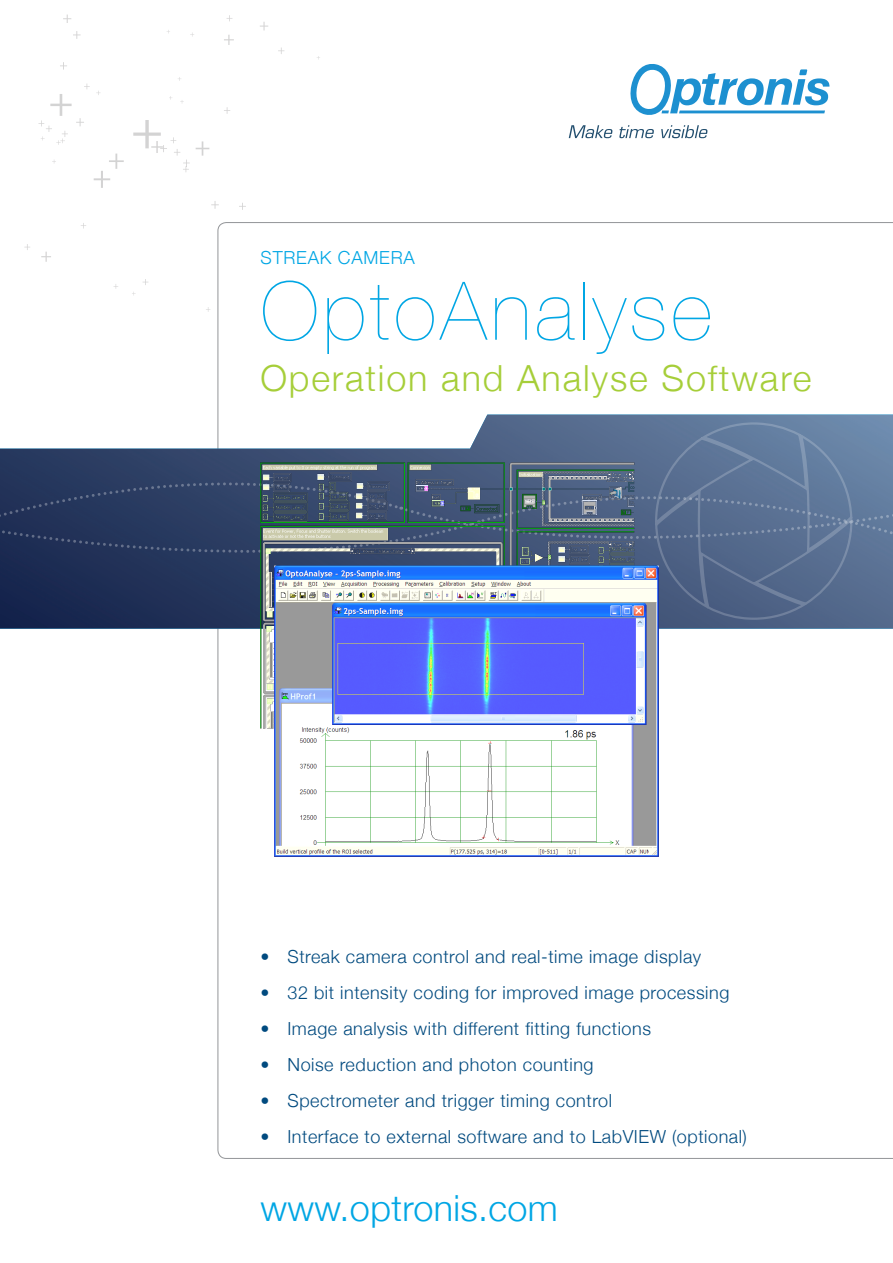
<style>
.page{position:relative;width:893px;height:1263px;background:#fff}
.page>*{position:absolute;margin:0;border:0;box-sizing:border-box;transform-origin:0 0}
.t1{font:200 81px "Helvetica Neue";letter-spacing:.05em;color:#00a6e4}
.t2{font:300 36px "Helvetica Neue";letter-spacing:.05em;color:#a6ce39}
.t3{font:300 36px "Helvetica Neue";letter-spacing:.01em;color:#00a6e4}
.t4{font:300 18px "Helvetica Neue";letter-spacing:.03em;color:#004a7f}
.t5{font:300 18px "Helvetica Neue";letter-spacing:.045em;color:#00a6e4}
</style>
<div class="page">
<svg style="left:569px;top:125px;width:44px;height:13px"></svg>
<svg style="left:619px;top:125px;width:35px;height:13px"></svg>
<svg style="left:661px;top:125px;width:47px;height:13px"></svg>
<svg style="left:630px;top:64px;width:199px;height:51px"></svg>
<img style="left:0;top:415px;width:893px;height:214px">
<svg style="left:0;top:421px;width:893px;height:200px;background:#5e6f8e"></svg>
<svg style="left:196px;top:141px;width:13px;height:15px"></svg>
<svg style="left:94px;top:154px;width:30px;height:34px"></svg>
<svg style="left:24px;top:244px;width:6px;height:6px"></svg>
<svg style="left:41px;top:252px;width:10px;height:10px"></svg>
<svg style="left:143px;top:279px;width:5px;height:6px"></svg>
<svg style="left:211px;top:201px;width:8px;height:8px"></svg>
<svg style="left:60px;top:62px;width:7px;height:8px"></svg>
<svg style="left:63px;top:15px;width:8px;height:8px"></svg>
<svg style="left:73px;top:31px;width:8px;height:8px"></svg>
<svg style="left:133px;top:120px;width:57px;height:52px"></svg>
<svg style="left:239px;top:203px;width:7px;height:7px"></svg>
<svg style="left:38px;top:84px;width:52px;height:61px"></svg>
<svg style="left:224px;top:107px;width:6px;height:7px"></svg>
<svg style="left:224px;top:35px;width:10px;height:10px"></svg>
<svg style="left:260px;top:22px;width:8px;height:8px"></svg>
<svg style="left:278px;top:48px;width:6px;height:6px"></svg>
<img style="left:200px;top:451px;width:510px;height:425px">
<p class="t5" style="left:261px;top:251px;width:156px">STREAK CAMERA</p>
<h1 class="t1" style="left:260px;top:280px;width:453px">OptoAnalyse</h1>
<h2 class="t2" style="left:260px;top:364px;width:553px">Operation and Analyse Software</h2>
<p class="t4" style="left:260px;top:942px;width:442px">• Streak camera control and real-time image display</p>
<p class="t4" style="left:260px;top:978px;width:470px">• 32 bit intensity coding for improved image processing</p>
<p class="t4" style="left:260px;top:1014px;width:392px">• Image analysis with different fitting functions</p>
<p class="t4" style="left:260px;top:1050px;width:335px">• Noise reduction and photon counting</p>
<p class="t4" style="left:260px;top:1086px;width:353px">• Spectrometer and trigger timing control</p>
<p class="t4" style="left:260px;top:1122px;width:488px">• Interface to external software and to LabVIEW (optional)</p>
<h2 class="t3" style="left:260px;top:1195px;width:299px">www.optronis.com</h2>
</div>
